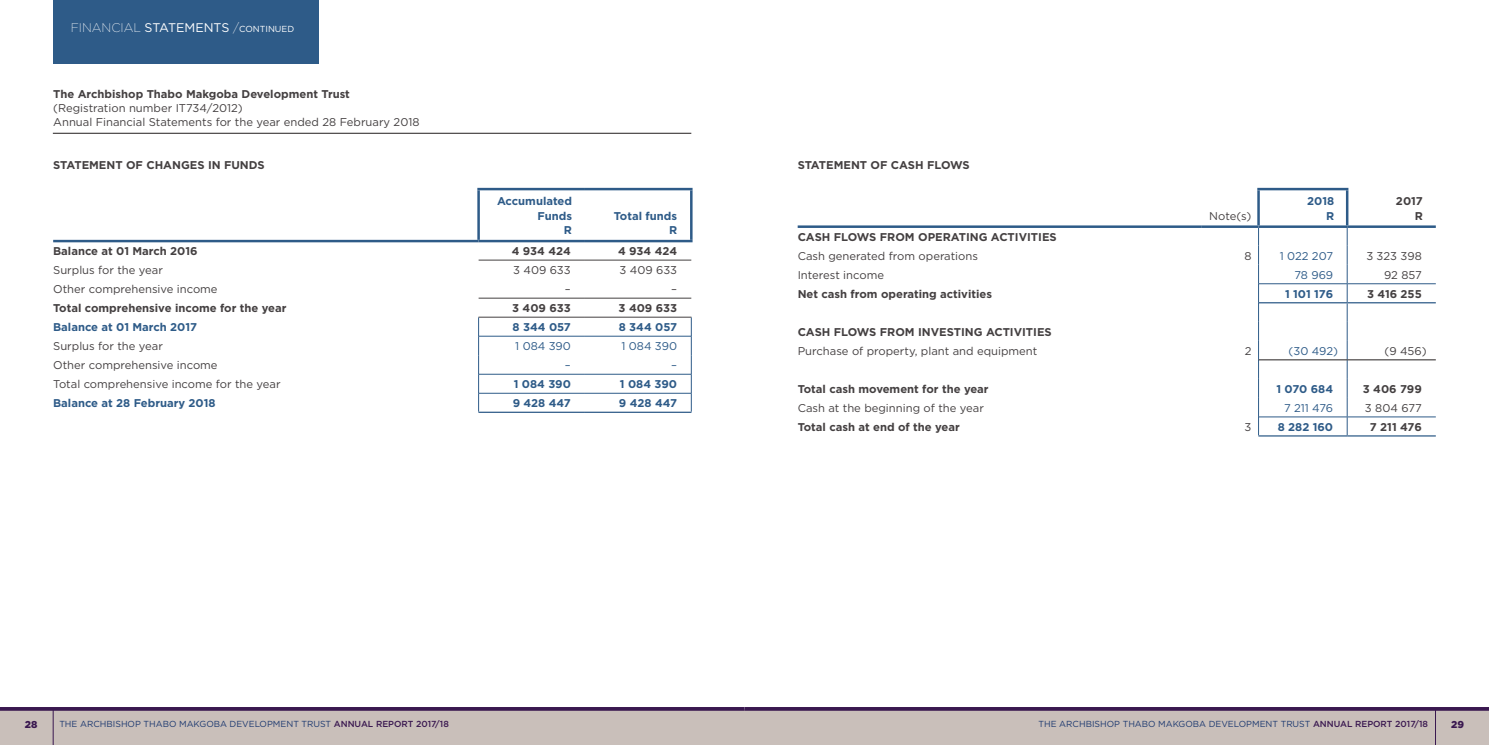
<style>
.page{position:relative;width:1489px;height:745px;background:#fff}
.page>*{position:absolute;margin:0;border:0;box-sizing:border-box;transform-origin:0 0}
.t1{font:200 12.5px "Gotham";color:#fff}
.t2{font:11.25px/14.4px "Gotham";color:#444041}
.t3{font:700 11.25px/14.4px "Gotham";color:#444041;text-align:right}
.t4{font:700 11.25px/14.4px "Gotham";color:#2e5b88;text-align:right}
.t5{font:11.25px "Gotham";color:#2e5b88}
.t6{font:900 10px "Gotham";color:#3a1850}
.t7{font:8.75px "Gotham";color:#1d3970}
.s1{font-weight:400}
.s2{font-weight:400;font-size:8.75px}
.s3{font-weight:500;color:#3a1850}
</style>
<div class="page">
<div style="left:0;top:709px;width:744px;height:35px;background:#c9bfba"></div>
<div style="left:745px;top:709px;width:743px;height:35px;background:#c9bfba"></div>
<hr style="left:0;top:707px;width:744px;height:3px;background:#3a1850">
<hr style="left:744px;top:707px;width:744px;height:3px;background:#3a1850">
<hr style="left:53px;top:708px;width:1px;height:36px;background:#3a1850">
<hr style="left:1434px;top:708px;width:1px;height:36px;background:#3a1850">
<div style="left:53px;top:0;width:266px;height:64px;background:#2e5b88"></div>
<hr style="left:53px;top:133px;width:638px;height:1px;background:#241f1f">
<hr style="left:797px;top:225px;width:404px;height:3px;background:#2e5b88">
<hr style="left:1201px;top:225px;width:57px;height:3px;background:#2e5b88">
<hr style="left:1258px;top:225px;width:88px;height:3px;background:#2e5b88">
<hr style="left:1346px;top:225px;width:89px;height:3px;background:#2e5b88">
<svg style="left:1258px;top:228px;width:1px;height:207px"></svg>
<svg style="left:1346px;top:228px;width:1px;height:207px"></svg>
<hr style="left:1257px;top:188px;width:91px;height:2px;background:#2e5b88">
<hr style="left:1257px;top:190px;width:2px;height:35px;background:#2e5b88">
<hr style="left:1345px;top:190px;width:3px;height:35px;background:#2e5b88">
<hr style="left:1258px;top:435px;width:88px;height:1px;background:#2e5b88">
<hr style="left:1346px;top:435px;width:89px;height:1px;background:#2e5b88">
<hr style="left:1258px;top:283px;width:88px;height:1px;background:#2e5b88">
<hr style="left:1346px;top:283px;width:89px;height:1px;background:#2e5b88">
<hr style="left:1258px;top:302px;width:88px;height:1px;background:#2e5b88">
<hr style="left:1346px;top:302px;width:89px;height:1px;background:#2e5b88">
<hr style="left:1258px;top:359px;width:88px;height:1px;background:#241f1f">
<hr style="left:1346px;top:359px;width:89px;height:1px;background:#241f1f">
<hr style="left:1258px;top:416px;width:88px;height:1px;background:#2e5b88">
<hr style="left:1346px;top:416px;width:89px;height:1px;background:#2e5b88">
<hr style="left:53px;top:240px;width:425px;height:2px;background:#2e5b88">
<hr style="left:478px;top:240px;width:107px;height:2px;background:#2e5b88">
<hr style="left:585px;top:240px;width:107px;height:2px;background:#2e5b88">
<hr style="left:477px;top:188px;width:108px;height:2px;background:#2e5b88">
<hr style="left:477px;top:190px;width:3px;height:50px;background:#2e5b88">
<hr style="left:585px;top:188px;width:107px;height:2px;background:#2e5b88">
<hr style="left:690px;top:190px;width:2px;height:50px;background:#2e5b88">
<hr style="left:478px;top:297px;width:107px;height:1px;background:#444041">
<hr style="left:585px;top:297px;width:106px;height:1px;background:#444041">
<hr style="left:478px;top:259px;width:107px;height:1px;background:#444041">
<hr style="left:585px;top:259px;width:106px;height:1px;background:#444041">
<hr style="left:478px;top:316px;width:107px;height:1px;background:#444041">
<hr style="left:585px;top:316px;width:106px;height:1px;background:#444041">
<hr style="left:479px;top:335px;width:106px;height:1px;background:#2e5b88">
<hr style="left:585px;top:335px;width:106px;height:1px;background:#2e5b88">
<hr style="left:478px;top:411px;width:107px;height:1px;background:#2e5b88">
<hr style="left:585px;top:411px;width:106px;height:1px;background:#2e5b88">
<hr style="left:479px;top:392px;width:106px;height:1px;background:#2e5b88">
<hr style="left:585px;top:392px;width:106px;height:1px;background:#2e5b88">
<hr style="left:479px;top:373px;width:106px;height:1px;background:#2e5b88">
<hr style="left:585px;top:373px;width:106px;height:1px;background:#2e5b88">
<svg style="left:478px;top:317px;width:1px;height:94px"></svg>
<svg style="left:691px;top:317px;width:1px;height:94px"></svg>
<p class="t1" style="left:71px;top:20px;width:225px">FINANCIAL <span class="s1">STATEMENTS</span> /<span class="s2">CONTINUED</span></p>
<p class="t3" style="left:53px;top:86px;width:298px">The Archbishop Thabo Makgoba Development Trust</p>
<p class="t2" style="left:53px;top:101px;width:368px">(Registration number IT734/2012)<br>Annual Financial Statements for the year ended 28 February 2018</p>
<p class="t3" style="left:53px;top:157px;width:213px">STATEMENT OF CHANGES IN FUNDS</p>
<p class="t4" style="left:497px;top:194px;width:76px">Accumulated<br>Funds<br>R</p>
<p class="t4" style="left:614px;top:208px;width:65px">Total funds<br>R</p>
<p class="t3" style="left:53px;top:244px;width:146px">Balance at 01 March 2016</p>
<p class="t3" style="left:512px;top:244px;width:60px">4 934 424</p>
<p class="t3" style="left:618px;top:244px;width:60px">4 934 424</p>
<p class="t2" style="left:53px;top:262px;width:111px">Surplus for the year</p>
<p class="t2" style="left:513px;top:262px;width:59px">3 409 633</p>
<p class="t2" style="left:619px;top:262px;width:59px">3 409 633</p>
<p class="t2" style="left:53px;top:281px;width:166px">Other comprehensive income</p>
<p class="t2" style="left:565px;top:281px;width:7px">–</p>
<p class="t2" style="left:671px;top:281px;width:7px">–</p>
<p class="t3" style="left:53px;top:301px;width:235px">Total comprehensive income for the year</p>
<p class="t3" style="left:512px;top:301px;width:60px">3 409 633</p>
<p class="t3" style="left:618px;top:301px;width:60px">3 409 633</p>
<p class="t4" style="left:53px;top:320px;width:145px">Balance at 01 March 2017</p>
<p class="t4" style="left:512px;top:320px;width:60px">8 344 057</p>
<p class="t4" style="left:619px;top:320px;width:60px">8 344 057</p>
<p class="t2" style="left:53px;top:338px;width:111px">Surplus for the year</p>
<p class="t5" style="left:515px;top:339px;width:57px">1 084 390</p>
<p class="t5" style="left:621px;top:339px;width:57px">1 084 390</p>
<p class="t2" style="left:53px;top:357px;width:166px">Other comprehensive income</p>
<p class="t5" style="left:565px;top:358px;width:7px">–</p>
<p class="t5" style="left:671px;top:358px;width:7px">–</p>
<p class="t2" style="left:53px;top:376px;width:229px">Total comprehensive income for the year</p>
<p class="t4" style="left:513px;top:377px;width:59px">1 084 390</p>
<p class="t4" style="left:620px;top:377px;width:59px">1 084 390</p>
<p class="t4" style="left:53px;top:396px;width:164px">Balance at 28 February 2018</p>
<p class="t4" style="left:512px;top:396px;width:60px">9 428 447</p>
<p class="t4" style="left:619px;top:396px;width:60px">9 428 447</p>
<p class="t3" style="left:797px;top:157px;width:173px">STATEMENT OF CASH FLOWS</p>
<p class="t2" style="left:1209px;top:208px;width:44px">Note(s)</p>
<p class="t4" style="left:1307px;top:194px;width:29px">2018<br>R</p>
<p class="t3" style="left:1395px;top:194px;width:28px">2017<br>R</p>
<p class="t3" style="left:797px;top:229px;width:260px">CASH FLOWS FROM OPERATING ACTIVITIES</p>
<p class="t2" style="left:797px;top:248px;width:182px">Cash generated from operations</p>
<p class="t2" style="left:1244px;top:248px;width:9px">8</p>
<p class="t5" style="left:1279px;top:248px;width:55px">1 022 207</p>
<p class="t2" style="left:1366px;top:248px;width:57px">3 323 398</p>
<p class="t2" style="left:797px;top:267px;width:88px">Interest income</p>
<p class="t5" style="left:1294px;top:267px;width:40px">78 969</p>
<p class="t2" style="left:1383px;top:267px;width:39px">92 857</p>
<p class="t3" style="left:797px;top:286px;width:196px">Net cash from operating activities</p>
<p class="t4" style="left:1284px;top:286px;width:50px">1 101 176</p>
<p class="t3" style="left:1366px;top:286px;width:56px">3 416 255</p>
<p class="t3" style="left:797px;top:324px;width:256px">CASH FLOWS FROM INVESTING ACTIVITIES</p>
<p class="t2" style="left:797px;top:343px;width:241px">Purchase of property, plant and equipment</p>
<p class="t2" style="left:1244px;top:343px;width:8px">2</p>
<p class="t5" style="left:1288px;top:343px;width:51px">(30 492)</p>
<p class="t2" style="left:1384px;top:343px;width:44px">(9 456)</p>
<p class="t3" style="left:797px;top:381px;width:192px">Total cash movement for the year</p>
<p class="t4" style="left:1276px;top:381px;width:58px">1 070 684</p>
<p class="t3" style="left:1362px;top:381px;width:60px">3 406 799</p>
<p class="t2" style="left:797px;top:400px;width:188px">Cash at the beginning of the year</p>
<p class="t5" style="left:1283px;top:400px;width:51px">7 211 476</p>
<p class="t2" style="left:1364px;top:400px;width:58px">3 804 677</p>
<p class="t3" style="left:797px;top:419px;width:164px">Total cash at end of the year</p>
<p class="t2" style="left:1244px;top:419px;width:8px">3</p>
<p class="t4" style="left:1277px;top:419px;width:57px">8 282 160</p>
<p class="t3" style="left:1369px;top:419px;width:53px">7 211 476</p>
<p class="t6" style="left:25px;top:717px;width:14px">28</p>
<p class="t7" style="left:59px;top:718px;width:391px">THE ARCHBISHOP THABO MAKGOBA DEVELOPMENT TRUST <span class="s3">ANNUAL REPORT 2017/18</span></p>
<p class="t7" style="left:1038px;top:718px;width:391px">THE ARCHBISHOP THABO MAKGOBA DEVELOPMENT TRUST <span class="s3">ANNUAL REPORT 2017/18</span></p>
<p class="t6" style="left:1451px;top:717px;width:14px">29</p>
</div>
